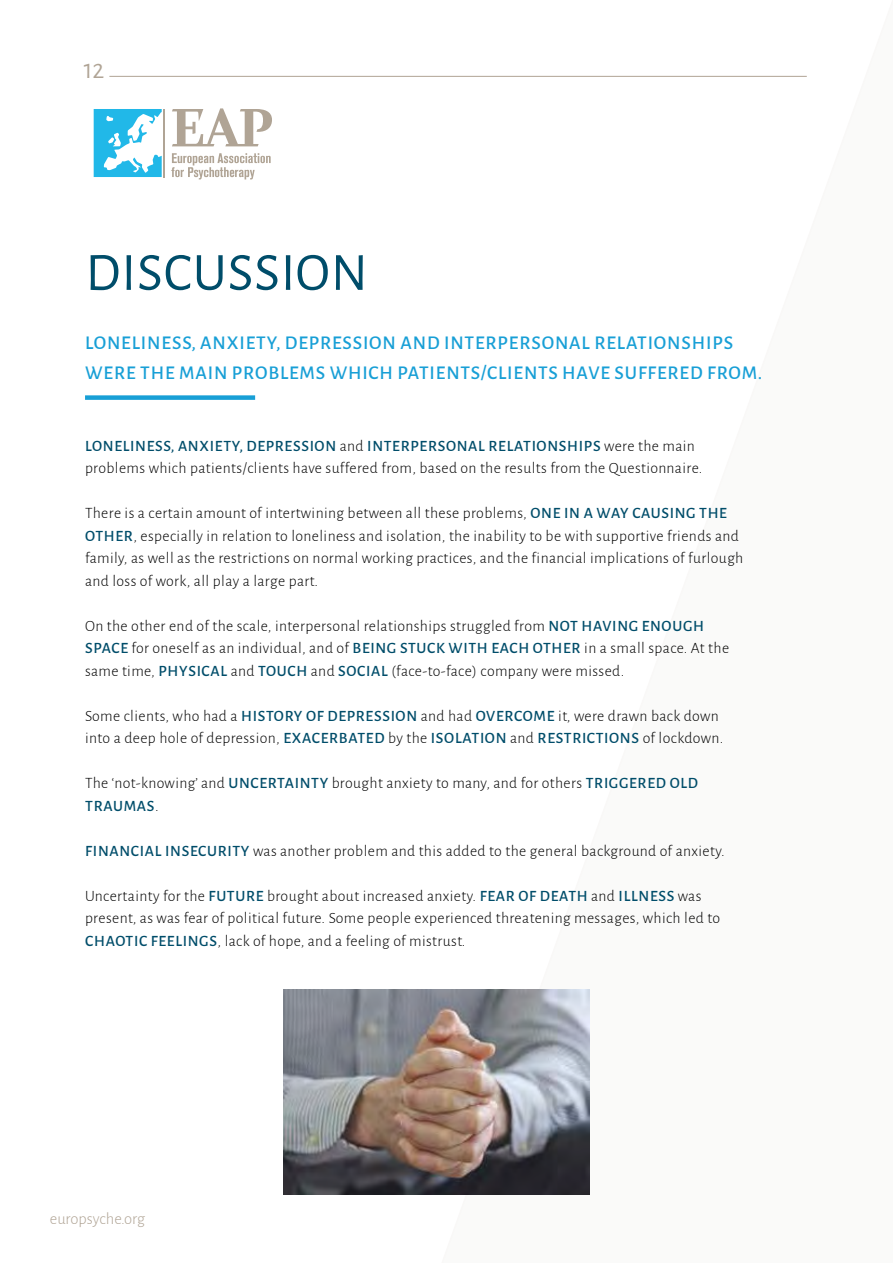
<style>
.page{position:relative;width:893px;height:1263px;background:#fff}
.page>*{position:absolute;margin:0;border:0;box-sizing:border-box;transform-origin:0 0}
.t1{font:54px "Alegreya Sans";letter-spacing:.02em;color:#004d6a}
.t2{font:24px "Alegreya Sans";color:#b0a495}
.t3{font:500 19.5px/30px "Alegreya Sans";letter-spacing:.045em;color:#189fd6}
.t4{font:300 16.5px "Alegreya Sans";color:#b0a495}
.t5{font:300 15.75px/22.5px "Alegreya Sans";letter-spacing:.025em;color:#000}
.s1{font-weight:500;color:#004d6a}
</style>
<div class="page">
<hr style="left:109px;top:76px;width:698px;height:1px;background:#b0a495">
<svg style="left:94px;top:109px;width:68px;height:68px"></svg>
<svg style="left:172px;top:108px;width:100px;height:38px"></svg>
<svg style="left:171px;top:153px;width:100px;height:26px"></svg>
<hr style="left:163px;top:109px;width:2px;height:68px;background:#b0a495">
<div style="left:85px;top:395px;width:170px;height:5px;background:#189fd6"></div>
<img style="left:283px;top:989px;width:306px;height:205px">
<h2 class="t2" style="left:84px;top:54px;width:22px">12</h2>
<h1 class="t1" style="left:86px;top:235px;width:284px">DISCUSSION</h1>
<p class="t3" style="left:85px;top:327px;width:679px">LONELINESS, ANXIETY, DEPRESSION AND INTERPERSONAL RELATIONSHIPS<br>WERE THE MAIN PROBLEMS WHICH PATIENTS/CLIENTS HAVE SUFFERED FROM.</p>
<p class="t5" style="left:85px;top:434px;width:619px"><span class="s1">LONELINESS, ANXIETY, DEPRESSION</span> and <span class="s1">INTERPERSONAL RELATIONSHIPS</span> were the main problems which patients/clients have suffered from, based on the results from the Questionnaire.</p>
<p class="t5" style="left:85px;top:501px;width:660px">There is a certain amount of intertwining between all these problems, <span class="s1">ONE IN A WAY CAUSING THE OTHER</span>, especially in relation to loneliness and isolation, the inability to be with supportive friends and family, as well as the restrictions on normal working practices, and the financial implications of furlough and loss of work, all play a large part.</p>
<p class="t5" style="left:85px;top:614px;width:646px">On the other end of the scale, interpersonal relationships struggled from <span class="s1">NOT HAVING ENOUGH<br>SPACE</span> for oneself as an individual, and of <span class="s1">BEING STUCK WITH EACH OTHER</span> in a small space. At the same time, <span class="s1">PHYSICAL</span> and <span class="s1">TOUCH</span> and <span class="s1">SOCIAL</span> (face-to-face) company were missed.</p>
<p class="t5" style="left:85px;top:704px;width:640px">Some clients, who had a <span class="s1">HISTORY OF DEPRESSION</span> and had <span class="s1">OVERCOME</span> it, were drawn back down into a deep hole of depression, <span class="s1">EXACERBATED</span> by the <span class="s1">ISOLATION</span> and <span class="s1">RESTRICTIONS</span> of lockdown.</p>
<p class="t5" style="left:85px;top:771px;width:614px">The ‘not-knowing’ and <span class="s1">UNCERTAINTY</span> brought anxiety to many, and for others <span class="s1">TRIGGERED OLD<br>TRAUMAS</span>.</p>
<p class="t5" style="left:85px;top:839px;width:641px"><span class="s1">FINANCIAL INSECURITY</span> was another problem and this added to the general background of anxiety.</p>
<p class="t5" style="left:85px;top:884px;width:636px">Uncertainty for the <span class="s1">FUTURE</span> brought about increased anxiety. <span class="s1">FEAR OF DEATH</span> and <span class="s1">ILLNESS</span> was present, as was fear of political future. Some people experienced threatening messages, which led to<br><span class="s1">CHAOTIC FEELINGS</span>, lack of hope, and a feeling of mistrust.</p>
<p class="t4" style="left:50px;top:1208px;width:97px">europsyche.org</p>
</div>
